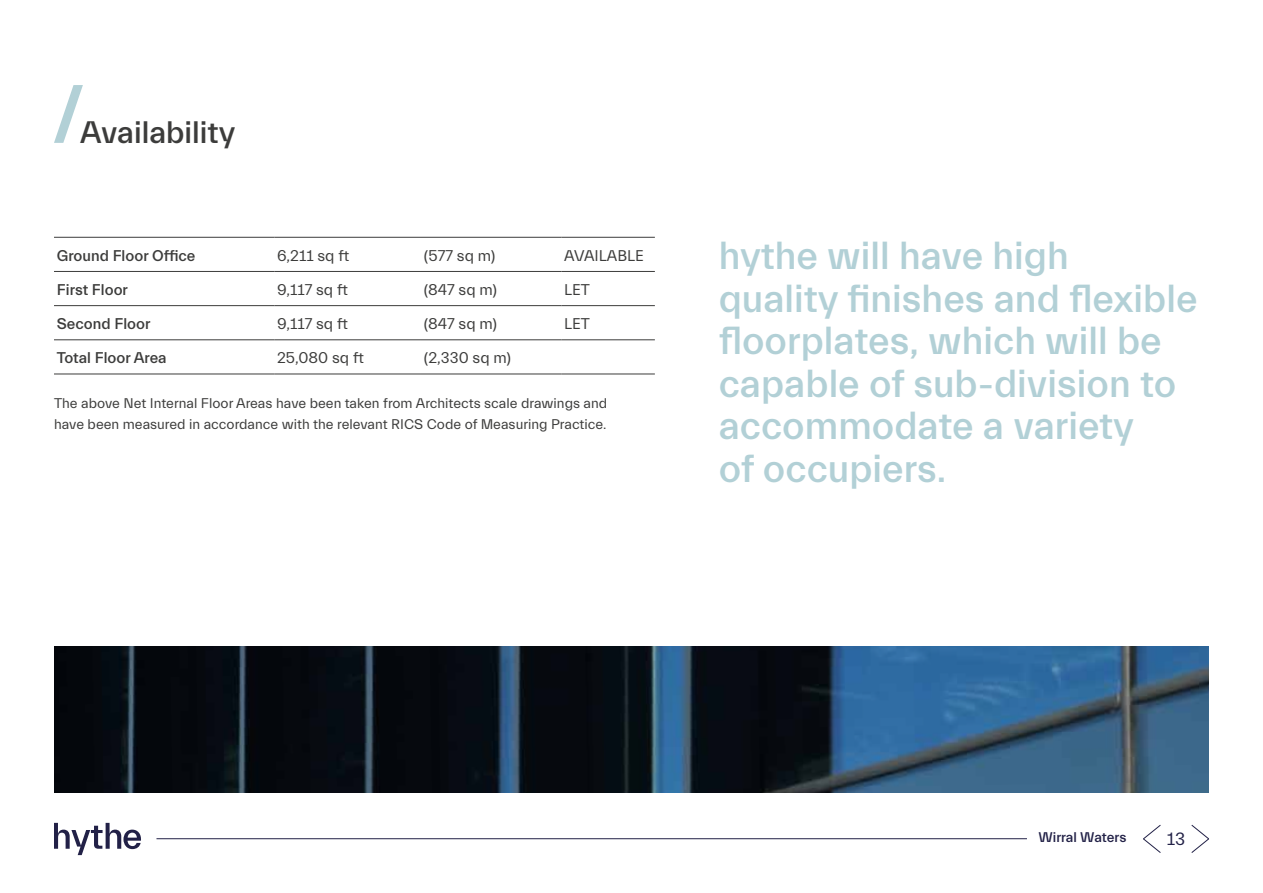
<style>
.page{position:relative;width:1263px;height:893px;background:#fff}
.page>*{position:absolute;margin:0;border:0;box-sizing:border-box;transform-origin:0 0}
.t1{font:500 39.6px/42.5px "Everett";color:#b2d0d6}
.t2{font:500 31.5px "Everett";color:#3c3c3b}
.t3{font:18px "Everett";color:#222147}
.t4{font:15.75px "Everett";color:#3c3c3b}
.t5{font:500 15.75px "Everett";color:#3c3c3b}
.t6{font:14.25px/21px "Everett";color:#3c3c3b}
.t7{font:500 14.25px "Everett";letter-spacing:-.005em;color:#222147}
</style>
<div class="page">
<img style="left:54px;top:646px;width:1155px;height:146px">
<svg style="left:54px;top:85px;width:29px;height:58px"></svg>
<hr style="left:54px;top:237px;width:220px;height:1px;background:#3c3c3b">
<hr style="left:274px;top:237px;width:147px;height:1px;background:#3c3c3b">
<hr style="left:421px;top:237px;width:140px;height:1px;background:#3c3c3b">
<hr style="left:561px;top:237px;width:94px;height:1px;background:#3c3c3b">
<hr style="left:54px;top:271px;width:220px;height:1px;background:#3c3c3b">
<hr style="left:274px;top:271px;width:147px;height:1px;background:#3c3c3b">
<hr style="left:421px;top:271px;width:140px;height:1px;background:#3c3c3b">
<hr style="left:561px;top:271px;width:94px;height:1px;background:#3c3c3b">
<hr style="left:54px;top:305px;width:220px;height:1px;background:#3c3c3b">
<hr style="left:274px;top:305px;width:147px;height:1px;background:#3c3c3b">
<hr style="left:421px;top:305px;width:140px;height:1px;background:#3c3c3b">
<hr style="left:561px;top:305px;width:94px;height:1px;background:#3c3c3b">
<hr style="left:54px;top:339px;width:220px;height:1px;background:#3c3c3b">
<hr style="left:274px;top:339px;width:147px;height:1px;background:#3c3c3b">
<hr style="left:421px;top:339px;width:140px;height:1px;background:#3c3c3b">
<hr style="left:561px;top:339px;width:94px;height:1px;background:#3c3c3b">
<hr style="left:54px;top:374px;width:220px;height:1px;background:#3c3c3b">
<hr style="left:274px;top:374px;width:147px;height:1px;background:#3c3c3b">
<hr style="left:421px;top:374px;width:140px;height:1px;background:#3c3c3b">
<hr style="left:561px;top:374px;width:94px;height:1px;background:#3c3c3b">
<svg style="left:54px;top:823px;width:87px;height:32px"></svg>
<hr style="left:156px;top:838px;width:871px;height:1px;background:#222147">
<svg style="left:1191px;top:824px;width:18px;height:29px"></svg>
<svg style="left:1143px;top:824px;width:18px;height:29px"></svg>
<h2 class="t2" style="left:80px;top:115px;width:157px">Availability</h2>
<p class="t5" style="left:57px;top:247px;width:140px">Ground Floor Office</p>
<p class="t4" style="left:277px;top:247px;width:74px">6,211 sq ft</p>
<p class="t4" style="left:424px;top:247px;width:73px">(577 sq m)</p>
<p class="t4" style="left:564px;top:247px;width:81px">AVAILABLE</p>
<p class="t5" style="left:57px;top:281px;width:73px">First Floor</p>
<p class="t4" style="left:277px;top:281px;width:72px">9,117 sq ft</p>
<p class="t4" style="left:424px;top:281px;width:75px">(847 sq m)</p>
<p class="t4" style="left:564px;top:281px;width:27px">LET</p>
<p class="t5" style="left:57px;top:315px;width:95px">Second Floor</p>
<p class="t4" style="left:277px;top:315px;width:72px">9,117 sq ft</p>
<p class="t4" style="left:424px;top:315px;width:75px">(847 sq m)</p>
<p class="t4" style="left:564px;top:315px;width:27px">LET</p>
<p class="t5" style="left:57px;top:349px;width:111px">Total Floor Area</p>
<p class="t4" style="left:277px;top:349px;width:88px">25,080 sq ft</p>
<p class="t4" style="left:424px;top:349px;width:89px">(2,330 sq m)</p>
<p class="t6" style="left:54px;top:393px;width:555px">The above Net Internal Floor Areas have been taken from Architects scale drawings and have been measured in accordance with the relevant RICS Code of Measuring Practice.</p>
<h1 class="t1" style="left:719px;top:236px;width:480px">hythe will have high quality finishes and flexible floorplates, which will be capable of sub-division to accommodate a variety<br>of occupiers.</h1>
<p class="t7" style="left:1038px;top:830px;width:90px">Wirral Waters</p>
<p class="t3" style="left:1167px;top:829px;width:20px">13</p>
</div>
